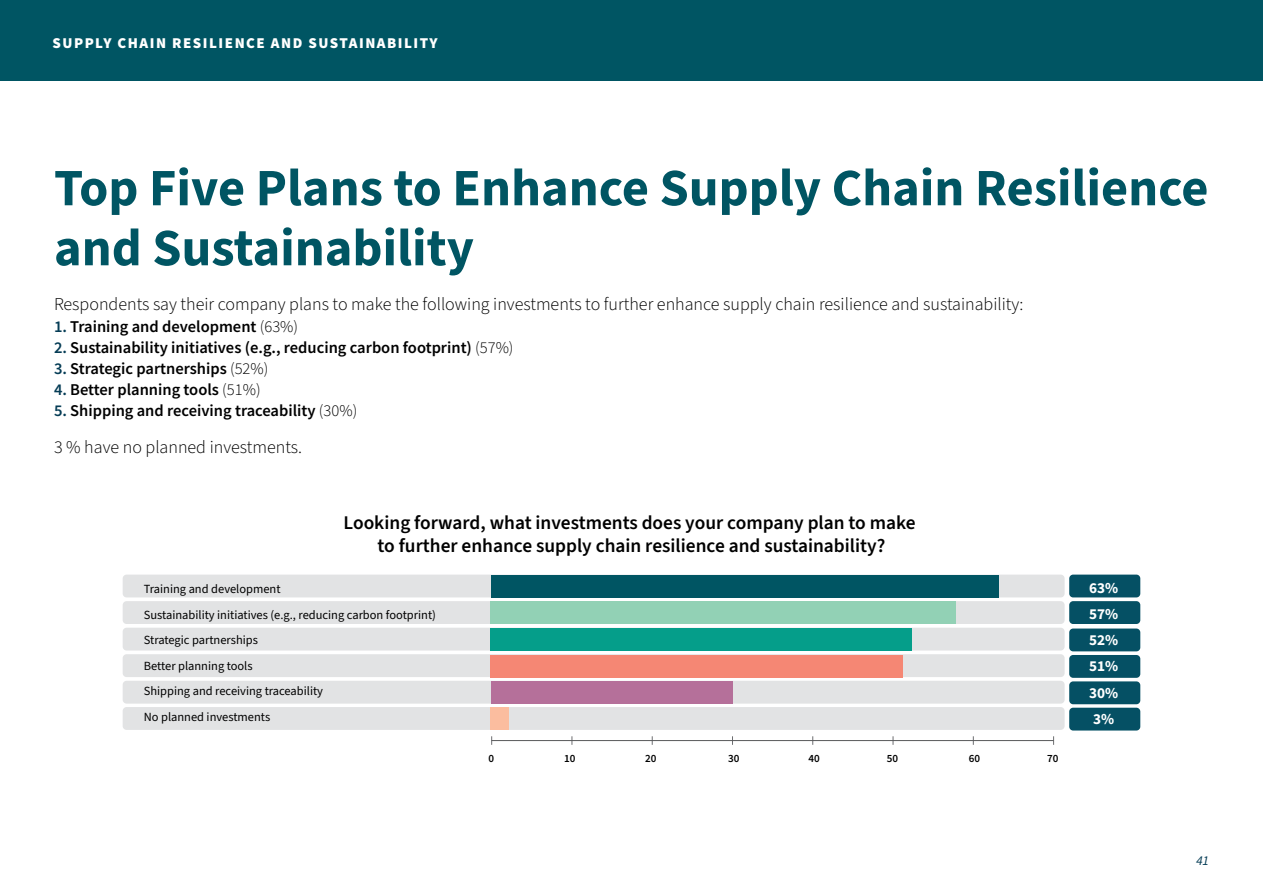
<style>
.page{position:relative;width:1263px;height:893px;background:#fff}
.page>*{position:absolute;margin:0;border:0;box-sizing:border-box;transform-origin:0 0}
.t1{font:700 52.5px/60px "Source Sans 3";color:#005563}
.t2{font:600 19.35px/23.2px "Source Sans 3";color:#000;text-align:center}
.t3{font:300 18px "Source Sans 3";color:#000}
.t4{font:600 16.5px "Source Sans Pro";color:#000}
.t5{font:700 15.15px/26.2px "Source Sans 3";color:#fff;text-align:justify}
.t6{font:900 15px "Source Sans 3";letter-spacing:.1em;color:#fff}
.t7{font:italic 13.5px "Source Sans 3";color:#053c55}
.t8{font:12.45px/25.7px "Source Sans 3";color:#000}
.t9{font:600 11.1px "Source Sans 3";color:#000}
.s1{color:#053c55}
.s2{font-weight:300}
</style>
<div class="page">
<div style="left:0;top:0;width:1263px;height:81px;background:#005563"></div>
<div style="left:1069px;top:628px;width:71px;height:23px;background:#055064;border-radius:4px"></div>
<div style="left:1069px;top:601px;width:71px;height:23px;background:#055064;border-radius:4px"></div>
<div style="left:1069px;top:575px;width:71px;height:22px;background:#055064;border-radius:4px"></div>
<div style="left:1069px;top:655px;width:71px;height:23px;background:#055064;border-radius:4px"></div>
<div style="left:1069px;top:681px;width:71px;height:23px;background:#055064;border-radius:4px"></div>
<hr style="left:491px;top:740px;width:562px;height:1px;background:#58595b">
<div style="left:123px;top:681px;width:941px;height:23px;background:#e2e3e4;border-radius:4px"></div>
<div style="left:123px;top:654px;width:941px;height:23px;background:#e2e3e4;border-radius:4px"></div>
<div style="left:123px;top:628px;width:941px;height:22px;background:#e2e3e4;border-radius:4px"></div>
<div style="left:123px;top:601px;width:941px;height:23px;background:#e2e3e4;border-radius:4px"></div>
<div style="left:123px;top:575px;width:941px;height:22px;background:#e2e3e4;border-radius:4px"></div>
<div style="left:491px;top:681px;width:241px;height:23px;background:#b5709a"></div>
<div style="left:1069px;top:708px;width:71px;height:22px;background:#055064;border-radius:4px"></div>
<div style="left:123px;top:707px;width:941px;height:23px;background:#e2e3e4;border-radius:4px"></div>
<div style="left:491px;top:707px;width:18px;height:23px;background:#fbbd9f"></div>
<div style="left:491px;top:655px;width:412px;height:23px;background:#f58774"></div>
<div style="left:491px;top:601px;width:465px;height:23px;background:#92d1b5"></div>
<div style="left:491px;top:628px;width:421px;height:23px;background:#059e8a"></div>
<div style="left:491px;top:575px;width:507px;height:22px;background:#005563"></div>
<p class="t6" style="left:53px;top:33px;width:387px">SUPPLY CHAIN RESILIENCE AND SUSTAINABILITY</p>
<h1 class="t1" style="left:54px;top:160px;width:1156px">Top Five Plans to Enhance Supply Chain Resilience and Sustainability</h1>
<p class="t3" style="left:54px;top:292px;width:971px">Respondents say their company plans to make the following investments to further enhance supply chain resilience and sustainability:</p>
<p class="t4" style="left:54px;top:315px;width:246px"><span class="s1">1.</span> Training and development <span class="s2">(63%)</span></p>
<p class="t4" style="left:54px;top:336px;width:461px"><span class="s1">2.</span> Sustainability initiatives (e.g., reducing carbon footprint) <span class="s2">(57%)</span></p>
<p class="t4" style="left:54px;top:357px;width:216px"><span class="s1">3.</span> Strategic partnerships <span class="s2">(52%)</span></p>
<p class="t4" style="left:54px;top:378px;width:208px"><span class="s1">4.</span> Better planning tools <span class="s2">(51%)</span></p>
<p class="t4" style="left:54px;top:399px;width:305px"><span class="s1">5.</span> Shipping and receiving traceability <span class="s2">(30%)</span></p>
<p class="t3" style="left:54px;top:435px;width:249px">3 % have no planned investments.</p>
<p class="t2" style="left:344px;top:511px;width:573px">Looking forward, what investments does your company plan to make to further enhance supply chain resilience and sustainability?</p>
<p class="t8" style="left:144px;top:577px;width:294px">Training and development<br>Sustainability initiatives (e.g., reducing carbon footprint)<br>Strategic partnerships<br>Better planning tools<br>Shipping and receiving traceability<br>No planned investments</p>
<p class="t5" style="left:1089px;top:575px;width:31px">63% 57% 52% 51% 30% 3%</p>
<p class="t9" style="left:488px;top:750px;width:7px">0</p>
<p class="t9" style="left:564px;top:750px;width:13px">10</p>
<p class="t9" style="left:645px;top:750px;width:13px">20</p>
<p class="t9" style="left:728px;top:750px;width:13px">30</p>
<p class="t9" style="left:808px;top:750px;width:13px">40</p>
<p class="t9" style="left:887px;top:750px;width:13px">50</p>
<p class="t9" style="left:969px;top:750px;width:13px">60</p>
<p class="t9" style="left:1047px;top:750px;width:13px">70</p>
<p class="t7" style="left:1196px;top:852px;width:14px">41</p>
</div>
